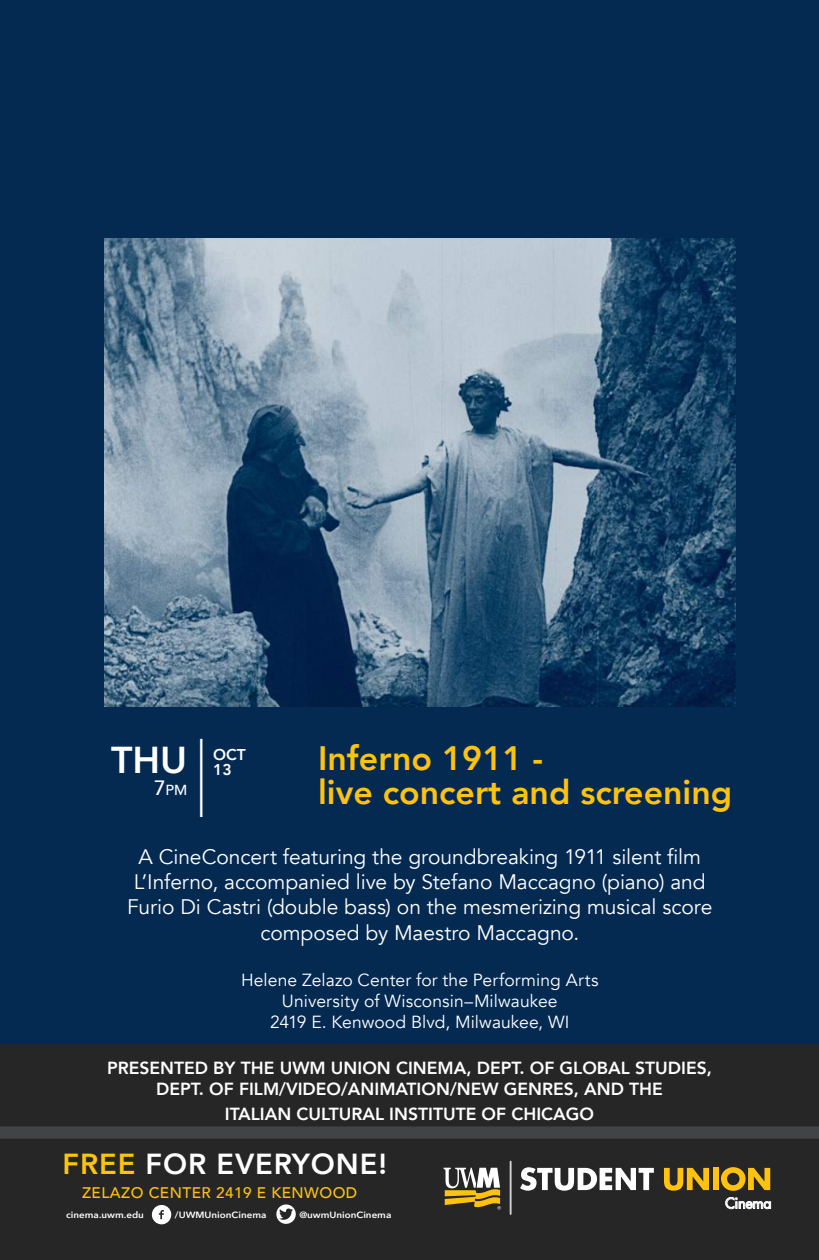
<style>
.page{position:relative;width:819px;height:1260px;background:#fff}
.page>*{position:absolute;margin:0;border:0;box-sizing:border-box;transform-origin:0 0}
.t1{font:500 102.73px "Avenir";color:#fff;scale:.29 1}
.t2{font:800 37.45px "Avenir";color:#fff}
.t3{font:800 33.95px/34.3px "Avenir";color:#fec210}
.t4{font:800 28.88px "Avenir";letter-spacing:.03em;color:#fff}
.t5{font:21px/25.2px "Avenir";letter-spacing:-.005em;color:#fff;text-align:center}
.t6{font:800 17.5px/21px "Avenir";color:#fff;text-align:center}
.t7{font:17.5px/21px "Avenir";letter-spacing:.005em;color:#fff;text-align:center}
.t8{font:800 15.58px/14.7px "Avenir";color:#fff}
.t9{font:500 15.4px "Avenir";letter-spacing:.03em;color:#fec210}
.t10{font:500 14.53px "Avenir";color:#fff}
.t11{font:14.17px "Futura";color:#fff}
.t12{font:600 9.1px "Avenir Next";color:#fff;scale:1.08 1}
.s1{font-size:20.65px}
.s2{color:#fec210}
</style>
<div class="page">
<div style="left:0;top:0;width:819px;height:1051px;background:#052a52"></div>
<img style="left:105px;top:238px;width:630px;height:468px">
<div style="left:0;top:1045px;width:819px;height:215px;background:#262626"></div>
<div style="left:0;top:1126px;width:819px;height:13px;background:#414345"></div>
<svg style="left:444px;top:1168px;width:57px;height:42px"></svg>
<hr style="left:510px;top:1162px;width:2px;height:52px;background:#d1d2d4">
<svg style="left:520px;top:1167px;width:134px;height:24px"></svg>
<svg style="left:664px;top:1168px;width:45px;height:23px"></svg>
<div style="left:713px;top:1168px;width:5px;height:22px;background:#fec210"></div>
<svg style="left:721px;top:1167px;width:49px;height:24px"></svg>
<svg style="left:276px;top:1204px;width:20px;height:20px"></svg>
<svg style="left:151px;top:1205px;width:20px;height:19px"></svg>
<h2 class="t2" style="left:111px;top:731px;width:78px">THU</h2>
<p class="t10" style="left:154px;top:777px;width:35px"><span class="s1">7</span>pm</p>
<h1 class="t1" style="left:198px;top:692px;width:24px">|</h1>
<p class="t8" style="left:213px;top:747px;width:34px">OCT<br>13</p>
<h3 class="t3" style="left:318px;top:741px;width:416px">Inferno 1911 -<br>live concert and screening</h3>
<p class="t5" style="left:127px;top:844px;width:587px">A CineConcert featuring the groundbreaking 1911 silent film L’Inferno, accompanied live by Stefano Maccagno (piano) and Furio Di Castri (double bass) on the mesmerizing musical score composed by Maestro Maccagno.</p>
<p class="t7" style="left:241px;top:970px;width:359px">Helene Zelazo Center for the Performing Arts<br>University of Wisconsin–Milwaukee<br>2419 E. Kenwood Blvd, Milwaukee, WI</p>
<p class="t6" style="left:107px;top:1057px;width:606px">PRESENTED BY THE UWM UNION CINEMA, DEPT. OF GLOBAL STUDIES,<br>DEPT. OF FILM/VIDEO/ANIMATION/NEW GENRES, AND THE</p>
<p class="t6" style="left:225px;top:1104px;width:371px">ITALIAN CULTURAL INSTITUTE OF CHICAGO</p>
<h3 class="t4" style="left:63px;top:1142px;width:326px"><span class="s2">FREE</span> FOR EVERYONE!</h3>
<p class="t9" style="left:82px;top:1179px;width:277px">ZELAZO CENTER 2419 E KENWOOD</p>
<p class="t12" style="left:66px;top:1207px;width:74px">cinema.uwm.edu</p>
<p class="t12" style="left:175px;top:1207px;width:86px">/UWMUnionCinema</p>
<p class="t12" style="left:299px;top:1207px;width:87px">@uwmUnionCinema</p>
<p class="t11" style="left:725px;top:1194px;width:48px">Cinema</p>
</div>
